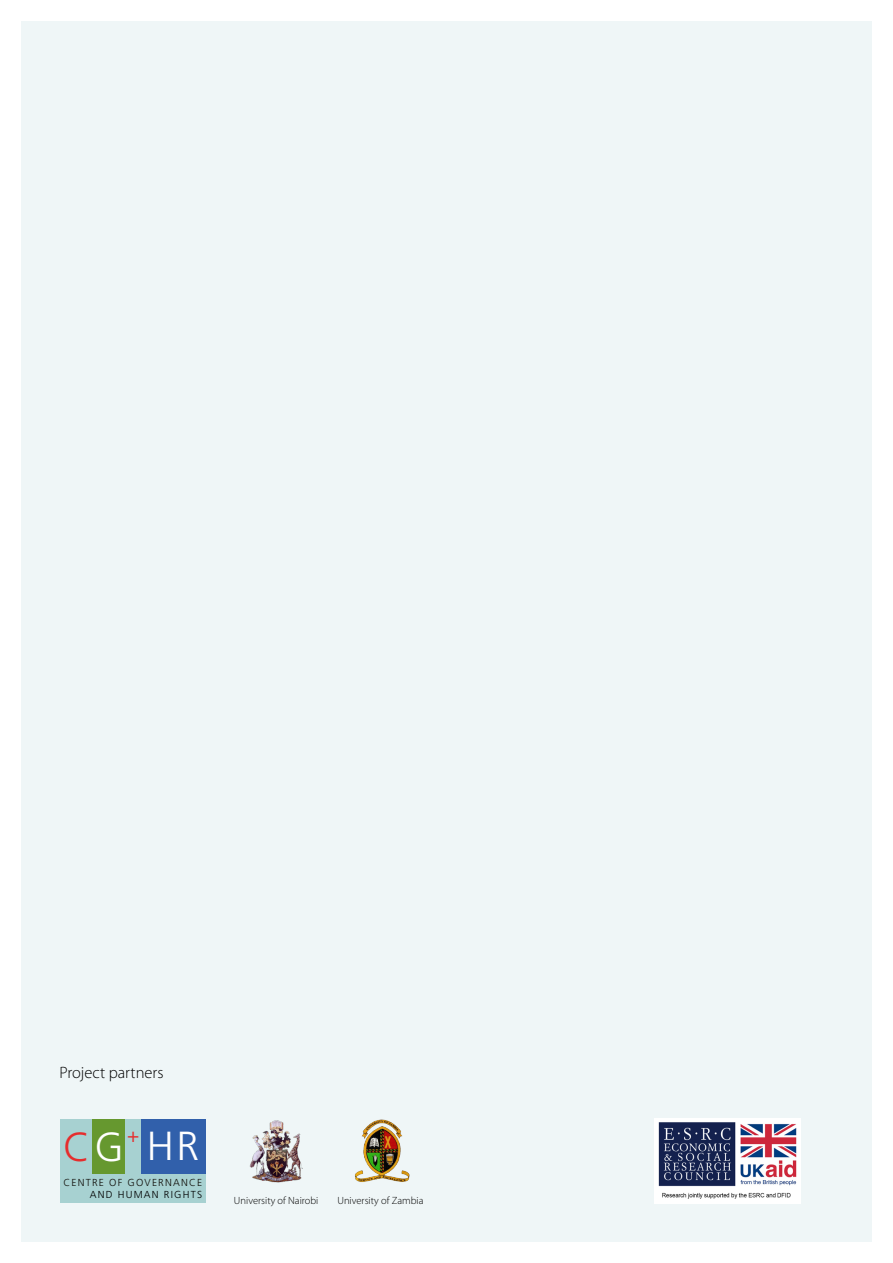
<style>
.page{position:relative;width:893px;height:1263px;background:#fff}
.page>*{position:absolute;margin:0;border:0;box-sizing:border-box;transform-origin:0 0}
.t1{font:300 40.65px "Frutiger LT Std";color:#fff}
.t2{font:300 16.5px "Myriad Pro";color:#000}
.t3{font:300 10.5px "Myriad Pro";color:#000}
.t4{font:300 10.2px "Frutiger LT Std";letter-spacing:.115em;color:#12100b}
.t5{font:300 10.2px "Frutiger LT Std";letter-spacing:.115em;color:#000}
.s1{color:#e62d2d}
</style>
<div class="page">
<div style="left:21px;top:21px;width:851px;height:1221px;background:#eff6f7"></div>
<img style="left:249px;top:1120px;width:54px;height:63px">
<img style="left:355px;top:1119px;width:55px;height:63px">
<img style="left:654px;top:1119px;width:146px;height:85px">
<div style="left:60px;top:1119px;width:146px;height:84px;background:#a7d1d1"></div>
<div style="left:141px;top:1119px;width:65px;height:55px;background:#3160ab"></div>
<div style="left:93px;top:1119px;width:32px;height:55px;background:#66982f"></div>
<h2 class="t2" style="left:60px;top:1063px;width:106px">Project partners</h2>
<h1 class="t1" style="left:63px;top:1123px;width:137px"><span class="s1">C</span>G<sup>+</sup> HR</h1>
<p class="t4" style="left:64px;top:1177px;width:140px">CENTRE OF GOVERNANCE</p>
<p class="t5" style="left:90px;top:1189px;width:114px">AND HUMAN RIGHTS</p>
<p class="t3" style="left:234px;top:1194px;width:86px">University of Nairobi</p>
<p class="t3" style="left:337px;top:1194px;width:88px">University of Zambia</p>
</div>
